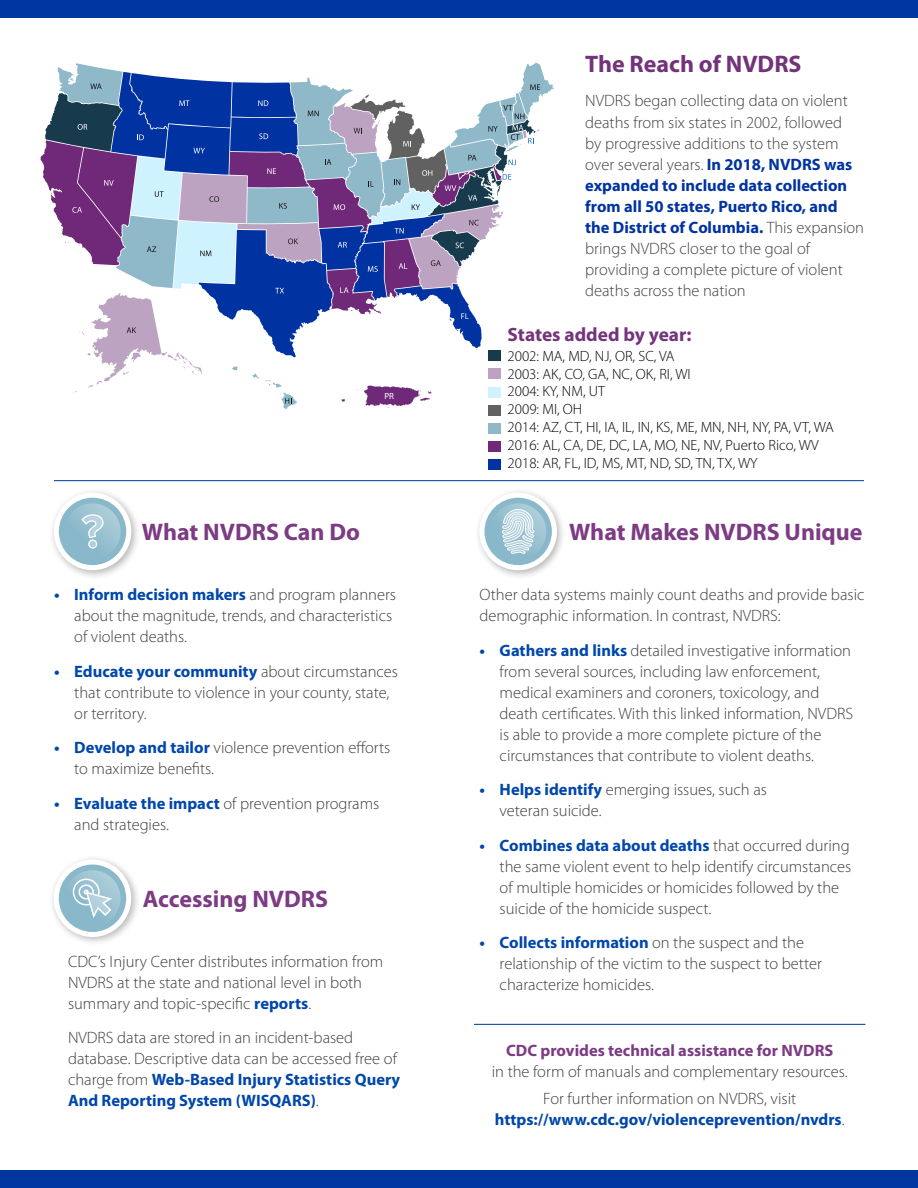
<style>
.page{position:relative;width:918px;height:1188px;background:#fff}
.page>*{position:absolute;margin:0;border:0;box-sizing:border-box;transform-origin:0 0}
.t1{font:700 24px "Myriad Pro";color:#7c3b83}
.t2{font:700 24px "Myriad Pro";color:#73337a}
.t3{font:700 19.35px "Myriad Pro";color:#73347b}
.t4{font:300 16.5px/21px "Myriad Pro";color:#3e3e3f}
.t5{font:300 16.5px/21px "Myriad Pro";color:#404042}
.t6{font:700 16.5px/21px "Myriad Pro";color:#0047aa;text-align:center}
.t7{font:300 14.85px/17.9px "Myriad Pro";color:#000}
.t8{font:9px "Myriad Pro";color:#fff}
.s1{font-weight:700;color:#0047aa}
.s2{font-weight:700;color:#0033a1}
.s3{font-weight:700;color:#7c3b83}
.s4{font-weight:300;color:#3e3e3f}
.s5{font-weight:300}
</style>
<div class="page">
<div style="left:0;top:0;width:918px;height:18px;background:#0036a0"></div>
<div style="left:0;top:1170px;width:918px;height:18px;background:#0036a0"></div>
<hr style="left:54px;top:480px;width:810px;height:1px;background:#0036a0">
<hr style="left:474px;top:1024px;width:392px;height:1px;background:#0036a0">
<div style="left:49px;top:488px;width:91px;height:91px;background:#231f20;opacity:.31"></div>
<div style="left:54px;top:493px;width:77px;height:77px;background:#fff;border-radius:50%"></div>
<div style="left:59px;top:498px;width:67px;height:67px;background:#89b8ca;border-radius:50%"></div>
<svg style="left:65px;top:503px;width:56px;height:56px"></svg>
<svg style="left:81px;top:514px;width:23px;height:35px"></svg>
<div style="left:49px;top:855px;width:91px;height:91px;background:#231f20;opacity:.31"></div>
<div style="left:54px;top:859px;width:77px;height:78px;background:#fff;border-radius:50%"></div>
<div style="left:59px;top:865px;width:67px;height:67px;background:#89b8ca;border-radius:50%"></div>
<svg style="left:64px;top:870px;width:57px;height:56px"></svg>
<svg style="left:72px;top:878px;width:42px;height:42px"></svg>
<div style="left:475px;top:488px;width:91px;height:91px;background:#231f20;opacity:.31"></div>
<div style="left:479px;top:493px;width:78px;height:77px;background:#fff;border-radius:50%"></div>
<div style="left:484px;top:498px;width:68px;height:67px;background:#89b8ca;border-radius:50%"></div>
<svg style="left:490px;top:503px;width:56px;height:56px"></svg>
<svg style="left:502px;top:488px;width:33px;height:66px"></svg>
<svg style="left:40px;top:63px;width:514px;height:346px"></svg>
<div style="left:488px;top:351px;width:13px;height:10px;background:#173b4d"></div>
<div style="left:488px;top:369px;width:13px;height:10px;background:#bda3c2"></div>
<div style="left:488px;top:387px;width:13px;height:10px;background:#cff2ff"></div>
<div style="left:488px;top:405px;width:13px;height:10px;background:#616161"></div>
<div style="left:488px;top:423px;width:13px;height:10px;background:#8fb8c9"></div>
<div style="left:488px;top:441px;width:13px;height:10px;background:#702978"></div>
<div style="left:488px;top:459px;width:13px;height:10px;background:#0033a1"></div>
<p class="t8" style="left:384px;top:391px;width:11px">PR</p>
<h2 class="t1" style="left:142px;top:519px;width:220px">What NVDRS Can Do</h2>
<p class="t4" style="left:74px;top:585px;width:323px;text-indent:-20px"><span class="s1">• Inform decision makers</span> and program planners about the magnitude, trends, and characteristics of violent deaths.</p>
<p class="t4" style="left:74px;top:661px;width:325px;text-indent:-20px"><span class="s1">• Educate your community</span> about circumstances that contribute to violence in your county, state, or territory.</p>
<p class="t4" style="left:74px;top:738px;width:318px;text-indent:-20px"><span class="s1">• Develop and tailor</span> violence prevention efforts to maximize benefits.</p>
<p class="t4" style="left:74px;top:793px;width:307px;text-indent:-20px"><span class="s1">• Evaluate the impact</span> of prevention programs and strategies.</p>
<h2 class="t1" style="left:143px;top:886px;width:187px">Accessing NVDRS</h2>
<p class="t4" style="left:68px;top:951px;width:317px">CDC’s Injury Center distributes information from<br>NVDRS at the state and national level in both summary and topic-specific <span class="s1">reports</span>.</p>
<p class="t4" style="left:68px;top:1028px;width:334px">NVDRS data are stored in an incident-based database. Descriptive data can be accessed free of charge from <span class="s1">Web-Based Injury Statistics Query And Reporting System (WISQARS)</span>.</p>
<h1 class="t2" style="left:585px;top:50px;width:218px">The Reach of NVDRS</h1>
<p class="t5" style="left:585px;top:91px;width:280px">NVDRS began collecting data on violent deaths from six states in 2002, followed<br>by progressive additions to the system over several years. <span class="s2">In 2018, NVDRS was expanded to include data collection from all 50 states, Puerto Rico, and the District of Columbia.</span> This expansion brings NVDRS closer to the goal of providing a complete picture of violent deaths across the nation</p>
<p class="t3" style="left:508px;top:324px;width:185px">States added by year:</p>
<p class="t7" style="left:508px;top:347px;width:328px">2002: MA, MD, NJ, OR, SC, VA<br>2003: AK, CO, GA, NC, OK, RI, WI<br>2004: KY, NM, UT<br>2009: MI, OH<br>2014: AZ, CT, HI, IA, IL, IN, KS, ME, MN, NH, NY, PA, VT, WA<br>2016: AL, CA, DE, DC, LA, MO, NE, NV, Puerto Rico, WV<br>2018: AR, FL, ID, MS, MT, ND, SD, TN, TX, WY</p>
<h2 class="t1" style="left:569px;top:519px;width:295px">What Makes NVDRS Unique</h2>
<p class="t4" style="left:479px;top:585px;width:387px">Other data systems mainly count deaths and provide basic demographic information. In contrast, NVDRS:</p>
<p class="t4" style="left:500px;top:640px;width:355px;text-indent:-20px"><span class="s1">• Gathers and links</span> detailed investigative information from several sources, including law enforcement, medical examiners and coroners, toxicology, and death certificates. With this linked information, NVDRS is able to provide a more complete picture of the circumstances that contribute to violent deaths.</p>
<p class="t4" style="left:500px;top:780px;width:269px;text-indent:-20px"><span class="s1">• Helps identify</span> emerging issues, such as veteran suicide.</p>
<p class="t4" style="left:500px;top:835px;width:353px;text-indent:-20px"><span class="s1">• Combines data about deaths</span> that occurred during the same violent event to help identify circumstances of multiple homicides or homicides followed by the suicide of the homicide suspect.</p>
<p class="t4" style="left:500px;top:933px;width:324px;text-indent:-20px"><span class="s1">• Collects information</span> on the suspect and the relationship of the victim to the suspect to better characterize homicides.</p>
<p class="t4" style="left:492px;top:1040px;width:357px;text-align:center"><span class="s3">CDC provides technical assistance for NVDRS<br></span>in the form of manuals and complementary resources.</p>
<p class="t6" style="left:495px;top:1088px;width:351px"><span class="s4">For further information on NVDRS, visit </span>https://www.cdc.gov/violenceprevention/nvdrs<span class="s5">.</span></p>
</div>
